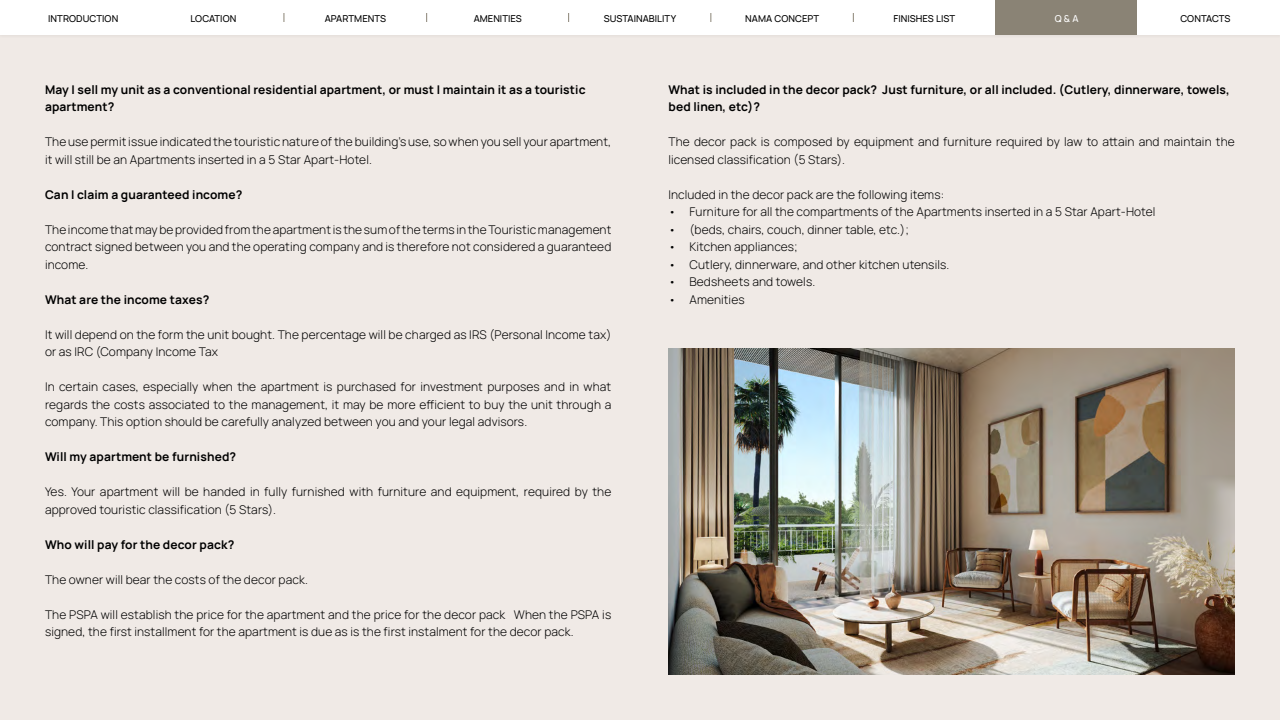
<style>
.page{position:relative;width:1280px;height:720px;background:#fff}
.page>*{position:absolute;margin:0;border:0;box-sizing:border-box;transform-origin:0 0}
.t1{font:300 12px/17.5px "Manrope";letter-spacing:.01em;color:#000}
.t2{font:700 12px/17.5px "Manrope";letter-spacing:.01em;color:#000}
.t3{font:500 9.5px "Manrope";letter-spacing:.005em;color:#000}
.t4{font:500 9.5px "Manrope";color:#fff}
</style>
<div class="page">
<div style="left:0;top:35px;width:1280px;height:685px;background:#f0eae6"></div>
<img style="left:668px;top:348px;width:567px;height:327px">
<div style="left:0;top:0;width:1280px;height:39px;background:#eae4e0"></div>
<div style="left:569px;top:0;width:142px;height:35px;background:#fff"></div>
<div style="left:853px;top:0;width:143px;height:35px;background:#fff"></div>
<div style="left:996px;top:0;width:142px;height:35px;background:#8a8375"></div>
<div style="left:141px;top:0;width:144px;height:35px;background:#fff"></div>
<div style="left:711px;top:0;width:143px;height:35px;background:#fff"></div>
<div style="left:426px;top:0;width:143px;height:35px;background:#fff"></div>
<div style="left:284px;top:0;width:142px;height:35px;background:#fff"></div>
<div style="left:1138px;top:0;width:142px;height:35px;background:#fff"></div>
<div style="left:0;top:0;width:141px;height:35px;background:#fff"></div>
<p class="t3" style="left:48px;top:11px;width:72px">INTRODUCTION</p>
<p class="t3" style="left:190px;top:11px;width:47px">LOCATION</p>
<p class="t3" style="left:325px;top:11px;width:63px">APARTMENTS</p>
<p class="t3" style="left:474px;top:11px;width:50px">AMENITIES</p>
<p class="t3" style="left:604px;top:11px;width:74px">SUSTAINABILITY</p>
<p class="t3" style="left:745px;top:11px;width:75px">NAMA CONCEPT</p>
<p class="t3" style="left:894px;top:11px;width:63px">FINISHES LIST</p>
<p class="t4" style="left:1055px;top:11px;width:25px">Q &amp; A</p>
<p class="t3" style="left:1180px;top:11px;width:52px">CONTACTS</p>
<p class="t2" style="left:45px;top:79px;width:542px">May I sell my unit as a conventional residential apartment, or must I maintain it as a touristic apartment?</p>
<p class="t1" style="left:45px;top:132px;width:568px">The use permit issue indicated the touristic nature of the building’s use, so when you sell your apartment, it will still be an Apartments inserted in a 5 Star Apart-Hotel.</p>
<p class="t2" style="left:45px;top:184px;width:199px">Can I claim a guaranteed income?</p>
<p class="t1" style="left:45px;top:220px;width:568px;text-align:justify">The income that may be provided from the apartment is the sum of the terms in the Touristic management contract signed between you and the operating company and is therefore not considered a guaranteed income.</p>
<p class="t2" style="left:45px;top:289px;width:166px">What are the income taxes?</p>
<p class="t1" style="left:45px;top:325px;width:568px">It will depend on the form the unit bought. The percentage will be charged as IRS (Personal Income tax) or as IRC (Company Income Tax</p>
<p class="t1" style="left:45px;top:377px;width:568px;text-align:justify">In certain cases, especially when the apartment is purchased for investment purposes and in what regards the costs associated to the management, it may be more efficient to buy the unit through a company. This option should be carefully analyzed between you and your legal advisors.</p>
<p class="t2" style="left:45px;top:447px;width:193px">Will my apartment be furnished?</p>
<p class="t1" style="left:45px;top:482px;width:568px">Yes. Your apartment will be handed in fully furnished with furniture and equipment, required by the approved touristic classification (5 Stars).</p>
<p class="t2" style="left:45px;top:534px;width:191px">Who will pay for the decor pack?</p>
<p class="t1" style="left:45px;top:570px;width:264px">The owner will bear the costs of the decor pack.</p>
<p class="t1" style="left:45px;top:605px;width:568px">The PSPA will establish the price for the apartment and the price for the decor pack When the PSPA is signed, the first installment for the apartment is due as is the first instalment for the decor pack.</p>
<p class="t2" style="left:668px;top:79px;width:563px">What is included in the decor pack? Just furniture, or all included. (Cutlery, dinnerware, towels, bed linen, etc)?</p>
<p class="t1" style="left:668px;top:132px;width:568px">The decor pack is composed by equipment and furniture required by law to attain and maintain the licensed classification (5 Stars).</p>
<p class="t1" style="left:668px;top:185px;width:277px">Included in the decor pack are the following items:</p>
<p class="t1" style="left:668px;top:202px;width:489px">• Furniture for all the compartments of the Apartments inserted in a 5 Star Apart-Hotel</p>
<p class="t1" style="left:668px;top:220px;width:242px">• (beds, chairs, couch, dinner table, etc.);</p>
<p class="t1" style="left:668px;top:237px;width:131px">• Kitchen appliances;</p>
<p class="t1" style="left:668px;top:255px;width:282px">• Cutlery, dinnerware, and other kitchen utensils.</p>
<p class="t1" style="left:668px;top:272px;width:148px">• Bedsheets and towels.</p>
<p class="t1" style="left:668px;top:290px;width:78px">• Amenities</p>
</div>
